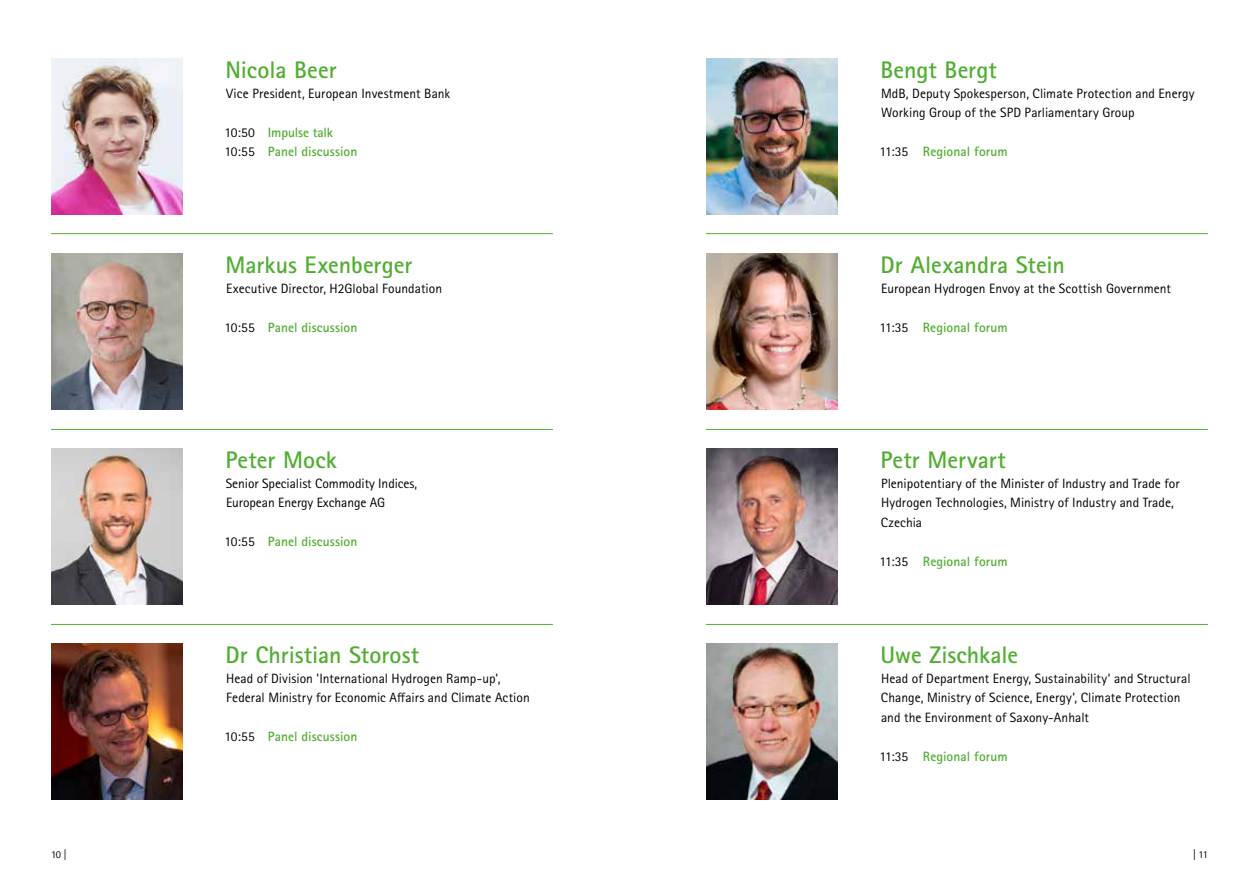
<style>
.page{position:relative;width:1259px;height:893px;background:#fff}
.page>*{position:absolute;margin:0;border:0;box-sizing:border-box;transform-origin:0 0}
.t1{font:700 24px "Rotis Sans Serif Pro";color:#52ae32}
.t2{font:13.5px/19.5px "Rotis Sans Serif Pro";letter-spacing:.005em;color:#000}
.t3{font:700 13.5px/19.5px "Rotis Sans Serif Pro";color:#52ae32}
.t4{font:10.5px "Rotis Sans Serif Pro";color:#000}
.s1{font-weight:400;color:#000}
</style>
<div class="page">
<hr style="left:706px;top:624px;width:502px;height:1px;background:#52ae32">
<hr style="left:51px;top:624px;width:502px;height:1px;background:#52ae32">
<hr style="left:706px;top:429px;width:502px;height:1px;background:#52ae32">
<hr style="left:51px;top:429px;width:502px;height:1px;background:#52ae32">
<hr style="left:706px;top:233px;width:502px;height:1px;background:#52ae32">
<hr style="left:51px;top:233px;width:502px;height:1px;background:#52ae32">
<img style="left:706px;top:59px;width:132px;height:156px">
<img style="left:51px;top:254px;width:132px;height:156px">
<img style="left:706px;top:254px;width:132px;height:156px">
<img style="left:51px;top:449px;width:132px;height:155px">
<img style="left:706px;top:449px;width:132px;height:155px">
<img style="left:51px;top:644px;width:132px;height:156px">
<img style="left:51px;top:59px;width:132px;height:156px">
<img style="left:706px;top:643px;width:132px;height:156px">
<h1 class="t1" style="left:225px;top:55px;width:113px">Nicola Beer</h1>
<p class="t2" style="left:226px;top:83px;width:226px">Vice President, European Investment Bank</p>
<p class="t3" style="left:224px;top:122px;width:134px"><span class="s1">10:50</span> Impulse talk<br><span class="s1">10:55</span> Panel discussion</p>
<h1 class="t1" style="left:225px;top:250px;width:188px">Markus Exenberger</h1>
<p class="t2" style="left:226px;top:278px;width:217px">Executive Director, H2Global Foundation</p>
<p class="t3" style="left:224px;top:317px;width:134px"><span class="s1">10:55</span> Panel discussion</p>
<h1 class="t1" style="left:225px;top:445px;width:113px">Peter Mock</h1>
<p class="t2" style="left:226px;top:473px;width:193px">Senior Specialist Commodity Indices,<br>European Energy Exchange AG</p>
<p class="t3" style="left:224px;top:532px;width:134px"><span class="s1">10:55</span> Panel discussion</p>
<h1 class="t1" style="left:225px;top:640px;width:195px">Dr Christian Storost</h1>
<p class="t2" style="left:226px;top:668px;width:305px">Head of Division 'International Hydrogen Ramp-up',<br>Federal Ministry for Economic Affairs and Climate Action</p>
<p class="t3" style="left:224px;top:727px;width:134px"><span class="s1">10:55</span> Panel discussion</p>
<h1 class="t1" style="left:880px;top:55px;width:118px">Bengt Bergt</h1>
<p class="t2" style="left:881px;top:83px;width:315px">MdB, Deputy Spokesperson, Climate Protection and Energy<br>Working Group of the SPD Parliamentary Group</p>
<p class="t3" style="left:879px;top:142px;width:130px"><span class="s1">11:35</span> Regional forum</p>
<h1 class="t1" style="left:880px;top:250px;width:186px">Dr Alexandra Stein</h1>
<p class="t2" style="left:881px;top:278px;width:291px">European Hydrogen Envoy at the Scottish Government</p>
<p class="t3" style="left:879px;top:317px;width:130px"><span class="s1">11:35</span> Regional forum</p>
<h1 class="t1" style="left:880px;top:445px;width:127px">Petr Mervart</h1>
<p class="t2" style="left:881px;top:473px;width:300px">Plenipotentiary of the Minister of Industry and Trade for<br>Hydrogen Technologies, Ministry of Industry and Trade,<br>Czechia</p>
<p class="t3" style="left:879px;top:551px;width:130px"><span class="s1">11:35</span> Regional forum</p>
<h1 class="t1" style="left:880px;top:640px;width:139px">Uwe Zischkale</h1>
<p class="t2" style="left:881px;top:668px;width:311px">Head of Department Energy, Sustainability’ and Structural<br>Change, Ministry of Science, Energy’, Climate Protection and the Environment of Saxony-Anhalt</p>
<p class="t3" style="left:879px;top:746px;width:130px"><span class="s1">11:35</span> Regional forum</p>
<p class="t4" style="left:51px;top:849px;width:17px">10 |</p>
<p class="t4" style="left:1193px;top:849px;width:16px">| 11</p>
</div>
